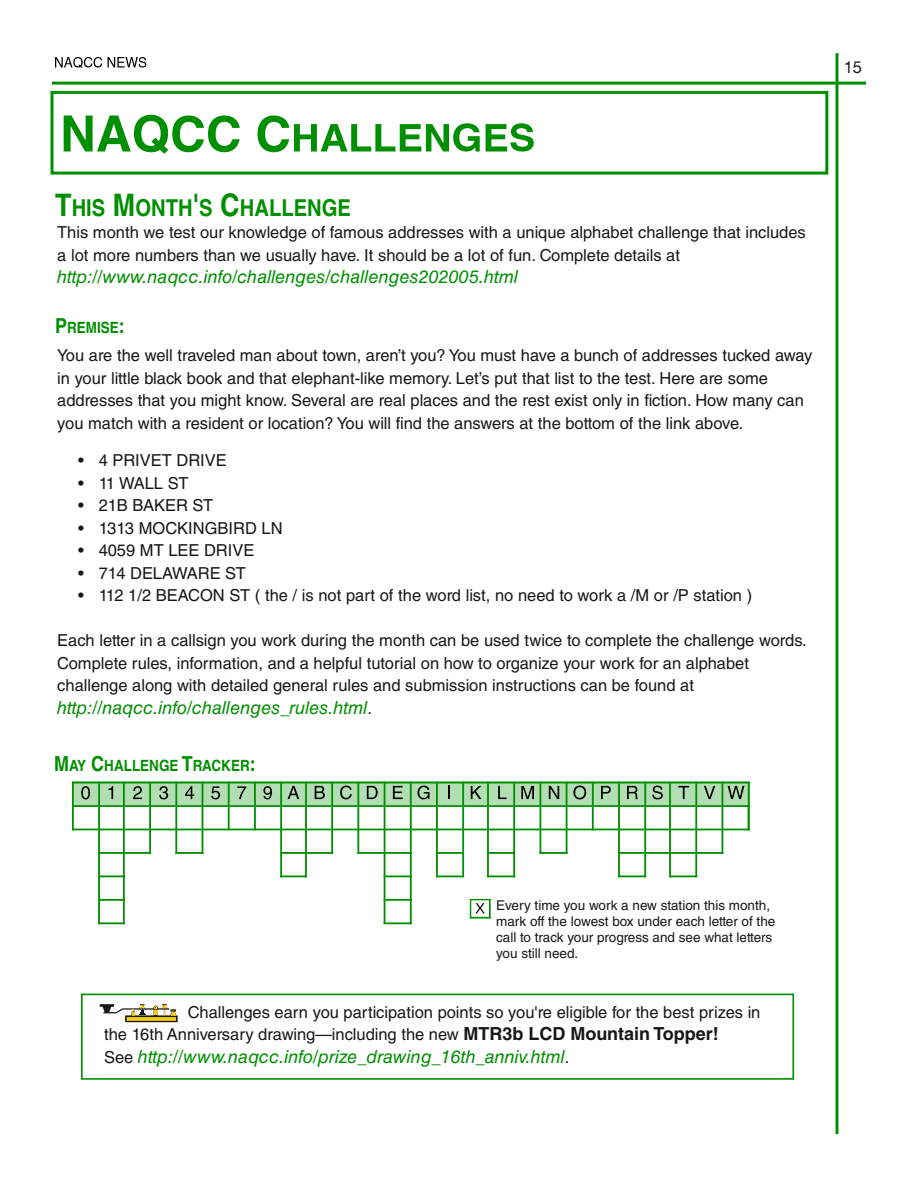
<style>
.page{position:relative;width:918px;height:1188px;background:#fff}
.page>*{position:absolute;margin:0;border:0;box-sizing:border-box;transform-origin:0 0}
.t1{font:700 23.25px "Helvetica LT Std";color:#008f00;scale:.87 1}
.t2{font:italic 18px "Helvetica LT Std";color:#008f00}
.t3{font:16.5px/22.5px "Helvetica LT Std";color:#181715}
.t4{font:16.5px "Helvetica Neue LT Std";color:#181715}
.t5{font:700 15.6px "Helvetica LT Std";color:#008f00;scale:.87 1}
.t6{font:13.5px/16.2px "Helvetica LT Std";color:#181715}
.s1{font-size:31.05px}
.s2{font-size:20.7px}
.s3{font-style:normal;font-size:16.5px;color:#181715}
.s4{font-weight:700;font-size:18px}
</style>
<div class="page">
<svg style="left:55px;top:57px;width:47px;height:11px"></svg>
<svg style="left:108px;top:57px;width:38px;height:11px"></svg>
<hr style="left:836px;top:53px;width:2px;height:1081px;background:#008f00">
<hr style="left:52px;top:82px;width:814px;height:3px;background:#008f00">
<div style="left:50px;top:91px;width:778px;height:84px;border:3px solid #008f00"></div>
<svg style="left:64px;top:115px;width:176px;height:39px"></svg>
<svg style="left:258px;top:116px;width:222px;height:36px"></svg>
<svg style="left:486px;top:123px;width:48px;height:28px"></svg>
<div style="left:72px;top:782px;width:675px;height:23px;background:#b3deb3"></div>
<hr style="left:72px;top:782px;width:678px;height:1px;background:#008f00">
<hr style="left:72px;top:805px;width:678px;height:2px;background:#008f00">
<hr style="left:72px;top:829px;width:678px;height:1px;background:#008f00">
<hr style="left:98px;top:852px;width:53px;height:2px;background:#008f00">
<hr style="left:175px;top:852px;width:28px;height:2px;background:#008f00">
<hr style="left:280px;top:852px;width:53px;height:2px;background:#008f00">
<hr style="left:357px;top:852px;width:55px;height:2px;background:#008f00">
<hr style="left:436px;top:852px;width:28px;height:2px;background:#008f00">
<hr style="left:487px;top:852px;width:28px;height:2px;background:#008f00">
<hr style="left:539px;top:852px;width:29px;height:2px;background:#008f00">
<hr style="left:618px;top:852px;width:105px;height:2px;background:#008f00">
<hr style="left:98px;top:875px;width:27px;height:2px;background:#008f00">
<hr style="left:280px;top:875px;width:27px;height:2px;background:#008f00">
<hr style="left:384px;top:875px;width:28px;height:2px;background:#008f00">
<hr style="left:436px;top:875px;width:28px;height:2px;background:#008f00">
<hr style="left:487px;top:875px;width:28px;height:2px;background:#008f00">
<hr style="left:618px;top:875px;width:28px;height:2px;background:#008f00">
<hr style="left:669px;top:875px;width:28px;height:2px;background:#008f00">
<hr style="left:98px;top:899px;width:27px;height:2px;background:#008f00">
<hr style="left:384px;top:899px;width:28px;height:2px;background:#008f00">
<hr style="left:98px;top:922px;width:27px;height:2px;background:#008f00">
<hr style="left:384px;top:922px;width:28px;height:2px;background:#008f00">
<hr style="left:72px;top:782px;width:2px;height:48px;background:#008f00">
<hr style="left:98px;top:782px;width:2px;height:142px;background:#008f00">
<hr style="left:123px;top:782px;width:2px;height:142px;background:#008f00">
<hr style="left:149px;top:782px;width:2px;height:72px;background:#008f00">
<hr style="left:175px;top:782px;width:2px;height:72px;background:#008f00">
<hr style="left:202px;top:782px;width:1px;height:72px;background:#008f00">
<hr style="left:228px;top:782px;width:2px;height:48px;background:#008f00">
<hr style="left:254px;top:782px;width:2px;height:48px;background:#008f00">
<hr style="left:280px;top:782px;width:2px;height:95px;background:#008f00">
<hr style="left:305px;top:782px;width:2px;height:95px;background:#008f00">
<hr style="left:331px;top:782px;width:2px;height:72px;background:#008f00">
<hr style="left:357px;top:782px;width:2px;height:72px;background:#008f00">
<hr style="left:384px;top:782px;width:1px;height:142px;background:#008f00">
<hr style="left:410px;top:782px;width:2px;height:142px;background:#008f00">
<hr style="left:436px;top:782px;width:2px;height:95px;background:#008f00">
<hr style="left:462px;top:782px;width:2px;height:95px;background:#008f00">
<hr style="left:487px;top:782px;width:2px;height:95px;background:#008f00">
<hr style="left:513px;top:782px;width:2px;height:95px;background:#008f00">
<hr style="left:540px;top:782px;width:1px;height:72px;background:#008f00">
<hr style="left:566px;top:782px;width:1px;height:72px;background:#008f00">
<hr style="left:592px;top:782px;width:2px;height:48px;background:#008f00">
<hr style="left:618px;top:782px;width:2px;height:95px;background:#008f00">
<hr style="left:644px;top:782px;width:2px;height:95px;background:#008f00">
<hr style="left:669px;top:782px;width:2px;height:95px;background:#008f00">
<hr style="left:695px;top:782px;width:2px;height:95px;background:#008f00">
<hr style="left:748px;top:782px;width:2px;height:48px;background:#008f00">
<svg style="left:81px;top:786px;width:9px;height:13px"></svg>
<svg style="left:108px;top:786px;width:5px;height:13px"></svg>
<svg style="left:133px;top:786px;width:9px;height:13px"></svg>
<svg style="left:159px;top:786px;width:9px;height:13px"></svg>
<svg style="left:185px;top:786px;width:9px;height:13px"></svg>
<svg style="left:211px;top:786px;width:9px;height:13px"></svg>
<svg style="left:237px;top:786px;width:9px;height:13px"></svg>
<svg style="left:263px;top:786px;width:9px;height:13px"></svg>
<svg style="left:288px;top:786px;width:11px;height:13px"></svg>
<svg style="left:315px;top:786px;width:10px;height:13px"></svg>
<svg style="left:340px;top:786px;width:12px;height:13px"></svg>
<svg style="left:367px;top:786px;width:11px;height:13px"></svg>
<svg style="left:393px;top:786px;width:10px;height:13px"></svg>
<svg style="left:417px;top:786px;width:13px;height:13px"></svg>
<svg style="left:448px;top:786px;width:2px;height:13px"></svg>
<svg style="left:471px;top:786px;width:11px;height:13px"></svg>
<svg style="left:498px;top:786px;width:9px;height:13px"></svg>
<svg style="left:521px;top:786px;width:13px;height:13px"></svg>
<svg style="left:549px;top:786px;width:10px;height:13px"></svg>
<svg style="left:573px;top:786px;width:13px;height:13px"></svg>
<svg style="left:601px;top:786px;width:10px;height:13px"></svg>
<svg style="left:627px;top:786px;width:11px;height:13px"></svg>
<svg style="left:652px;top:786px;width:11px;height:13px"></svg>
<svg style="left:678px;top:786px;width:11px;height:13px"></svg>
<svg style="left:704px;top:786px;width:11px;height:13px"></svg>
<svg style="left:722px;top:783px;width:22px;height:71px"></svg>
<svg style="left:470px;top:899px;width:20px;height:19px"></svg>
<div style="left:81px;top:994px;width:713px;height:86px;border:2px solid #008f00"></div>
<svg style="left:100px;top:1004px;width:78px;height:18px"></svg>
<div style="left:126px;top:1016px;width:51px;height:5px;background:#fdc810"></div>
<div style="left:125px;top:1016px;width:52px;height:6px;border:1px solid #131418"></div>
<p class="t4" style="left:844px;top:61px;width:20px">15</p>
<h1 class="t1" style="left:55px;top:199px;width:342px"><span class="s1">T</span>HIS <span class="s1">M</span>ONTH<span class="s1">'</span>S <span class="s1">C</span>HALLENGE</h1>
<p class="t3" style="left:57px;top:224px;width:750px">This month we test our knowledge of famous addresses with a unique alphabet challenge that includes a lot more numbers than we usually have. It should be a lot of fun. Complete details at</p>
<p class="t2" style="left:57px;top:271px;width:462px">http://www.naqcc.info/challenges/challenges202005.html</p>
<p class="t5" style="left:55px;top:322px;width:82px"><span class="s2">P</span>REMISE<span class="s2">:</span></p>
<p class="t3" style="left:57px;top:347px;width:757px">You are the well traveled man about town, aren’t you? You must have a bunch of addresses tucked away in your little black book and that elephant-like memory. Let’s put that list to the test. Here are some addresses that you might know. Several are real places and the rest exist only in fiction. How many can you match with a resident or location? You will find the answers at the bottom of the link above.</p>
<p class="t3" style="left:78px;top:452px;width:150px">• 4 PRIVET DRIVE</p>
<p class="t3" style="left:78px;top:474px;width:112px">• 11 WALL ST</p>
<p class="t3" style="left:78px;top:497px;width:137px">• 21B BAKER ST</p>
<p class="t3" style="left:78px;top:519px;width:206px">• 1313 MOCKINGBIRD LN</p>
<p class="t3" style="left:78px;top:542px;width:178px">• 4059 MT LEE DRIVE</p>
<p class="t3" style="left:78px;top:564px;width:169px">• 714 DELAWARE ST</p>
<p class="t3" style="left:78px;top:587px;width:675px">• 112 1/2 BEACON ST ( the / is not part of the word list, no need to work a /M or /P station )</p>
<p class="t3" style="left:57px;top:632px;width:751px">Each letter in a callsign you work during the month can be used twice to complete the challenge words.<br>Complete rules, information, and a helpful tutorial on how to organize your work for an alphabet challenge along with detailed general rules and submission instructions can be found at</p>
<p class="t2" style="left:57px;top:701px;width:316px">http://naqcc.info/challenges_rules.html<span class="s3">.</span></p>
<p class="t5" style="left:54px;top:760px;width:233px"><span class="s2">M</span>AY <span class="s2">C</span>HALLENGE <span class="s2">T</span>RACKER<span class="s2">:</span></p>
<p class="t6" style="left:496px;top:899px;width:281px">Every time you work a new station this month, mark off the lowest box under each letter of the call to track your progress and see what letters you still need.</p>
<p class="t3" style="left:104px;top:1003px;width:658px;text-indent:84px">Challenges earn you participation points so you're eligible for the best prizes in the 16th Anniversary drawing—including the new <span class="s4">MTR3b LCD Mountain Topper!</span></p>
<p class="t2" style="left:104px;top:1050px;width:467px"><span class="s3">See</span> http://www.naqcc.info/prize_drawing_16th_anniv.html<span class="s3">.</span></p>
</div>
